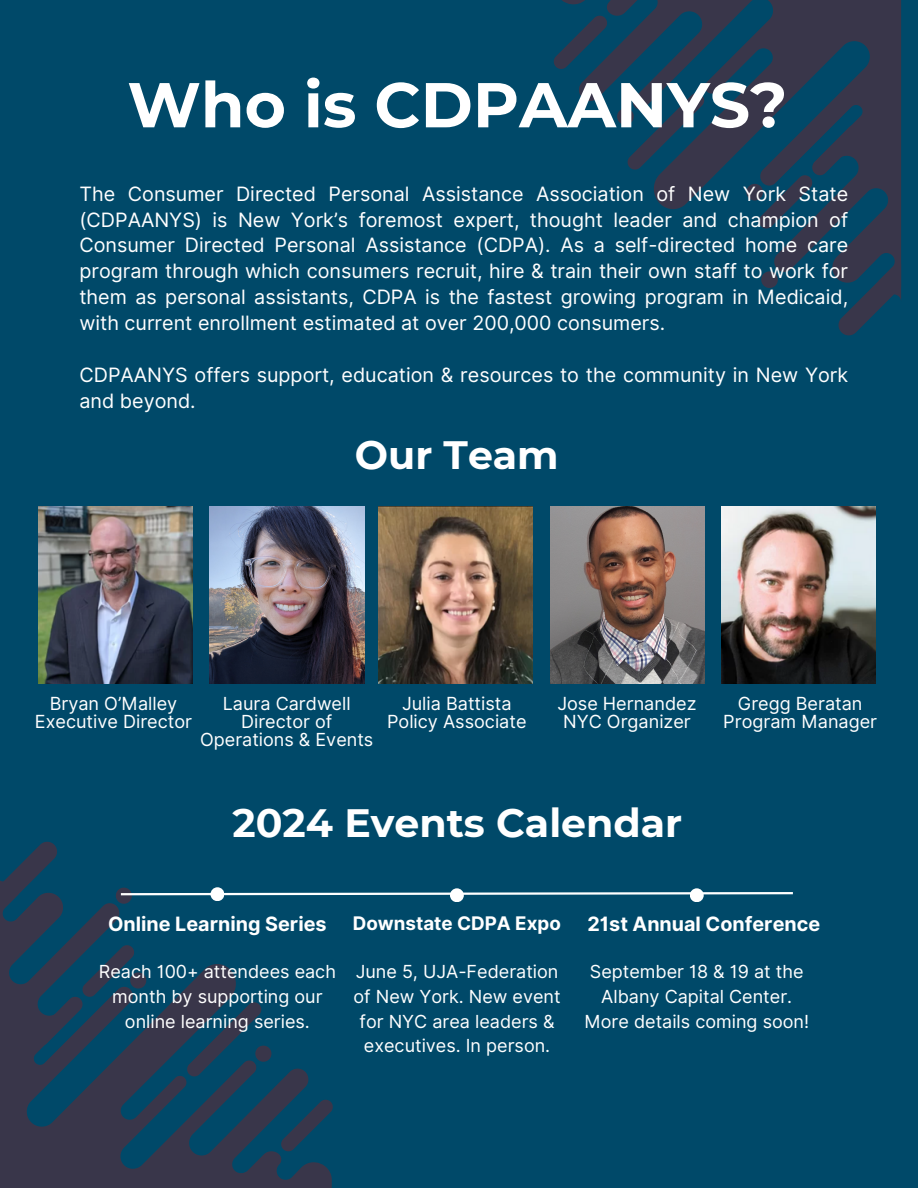
<style>
.page{position:relative;width:918px;height:1188px;background:#004969}
.page>*{position:absolute;margin:0;border:0;box-sizing:border-box;transform-origin:0 0}
.t1{font:700 63.3px "Montserrat";color:#fff}
.t2{font:700 39.45px "Montserrat";color:#fff}
.t3{font:19.8px/25.8px "Inter";color:#fff;text-align:justify}
.t4{font:700 19.8px "Inter";color:#fff}
.t5{font:700 18.75px "Inter";color:#fff}
.t6{font:18px/24.8px "Inter";color:#fff;text-align:center}
</style>
<div class="page">
<svg style="left:0;top:887px;width:332px;height:301px"></svg>
<svg style="left:0;top:842px;width:57px;height:69px"></svg>
<svg style="left:184px;top:999px;width:87px;height:80px"></svg>
<svg style="left:278px;top:1097px;width:55px;height:57px"></svg>
<svg style="left:34px;top:942px;width:112px;height:104px"></svg>
<svg style="left:562px;top:0;width:339px;height:280px"></svg>
<svg style="left:839px;top:264px;width:62px;height:71px"></svg>
<svg style="left:761px;top:271px;width:17px;height:17px"></svg>
<svg style="left:617px;top:90px;width:90px;height:83px"></svg>
<svg style="left:553px;top:13px;width:57px;height:59px"></svg>
<svg style="left:746px;top:125px;width:116px;height:107px"></svg>
<svg style="left:116px;top:888px;width:677px;height:16px"></svg>
<div style="left:211px;top:887px;width:13px;height:14px;background:#fff;border-radius:50%"></div>
<div style="left:450px;top:888px;width:14px;height:14px;background:#fff;border-radius:50%"></div>
<div style="left:690px;top:888px;width:14px;height:14px;background:#fff;border-radius:50%"></div>
<img style="left:38px;top:507px;width:154px;height:176px">
<img style="left:210px;top:507px;width:154px;height:176px">
<img style="left:378px;top:507px;width:154px;height:176px">
<img style="left:550px;top:507px;width:154px;height:176px">
<img style="left:722px;top:507px;width:154px;height:176px">
<p class="t1" style="left:127px;top:66px;width:661px">Who is CDPAANYS?</p>
<p class="t3" style="left:79px;top:181px;width:770px">The Consumer Directed Personal Assistance Association of New York State (CDPAANYS) is New York’s foremost expert, thought leader and champion of Consumer Directed Personal Assistance (CDPA). As a self-directed home care program through which consumers recruit, hire &amp; train their own staff to work for them as personal assistants, CDPA is the fastest growing program in Medicaid, with current enrollment estimated at over 200,000 consumers.</p>
<h2 class="t3" style="left:79px;top:362px;width:770px">CDPAANYS offers support, education &amp; resources to the community in New York and beyond.</h2>
<p class="t2" style="left:355px;top:431px;width:205px">Our Team</p>
<p class="t6" style="left:50px;top:691px;width:129px">Bryan O’Malley</p>
<p class="t6" style="left:35px;top:709px;width:159px">Executive Director</p>
<p class="t6" style="left:223px;top:691px;width:129px">Laura Cardwell</p>
<p class="t6" style="left:241px;top:709px;width:93px">Director of</p>
<h2 class="t6" style="left:200px;top:727px;width:175px">Operations &amp; Events</h2>
<p class="t6" style="left:402px;top:691px;width:111px">Julia Battista</p>
<h3 class="t6" style="left:387px;top:709px;width:141px">Policy Associate</h3>
<h3 class="t6" style="left:557px;top:691px;width:141px">Jose Hernandez</h3>
<h3 class="t6" style="left:563px;top:709px;width:129px">NYC Organizer</h3>
<h1 class="t2" style="left:233px;top:798px;width:451px">2024 Events Calendar</h1>
<p class="t6" style="left:738px;top:691px;width:126px">Gregg Beratan</p>
<p class="t6" style="left:723px;top:709px;width:155px">Program Manager</p>
<p class="t4" style="left:108px;top:912px;width:220px">Online Learning Series</p>
<p class="t5" style="left:353px;top:912px;width:210px">Downstate CDPA Expo</p>
<p class="t4" style="left:587px;top:912px;width:234px">21st Annual Conference</p>
<p class="t6" style="left:99px;top:959px;width:239px">Reach 100+ attendees each month by supporting our online learning series.</p>
<p class="t6" style="left:353px;top:959px;width:209px">June 5, UJA-Federation of New York. New event for NYC area leaders &amp; executives. In person.</p>
<p class="t6" style="left:590px;top:959px;width:215px">September 18 &amp; 19 at the<br>Albany Capital Center.</p>
<p class="t6" style="left:584px;top:1009px;width:226px">More details coming soon!</p>
</div>
